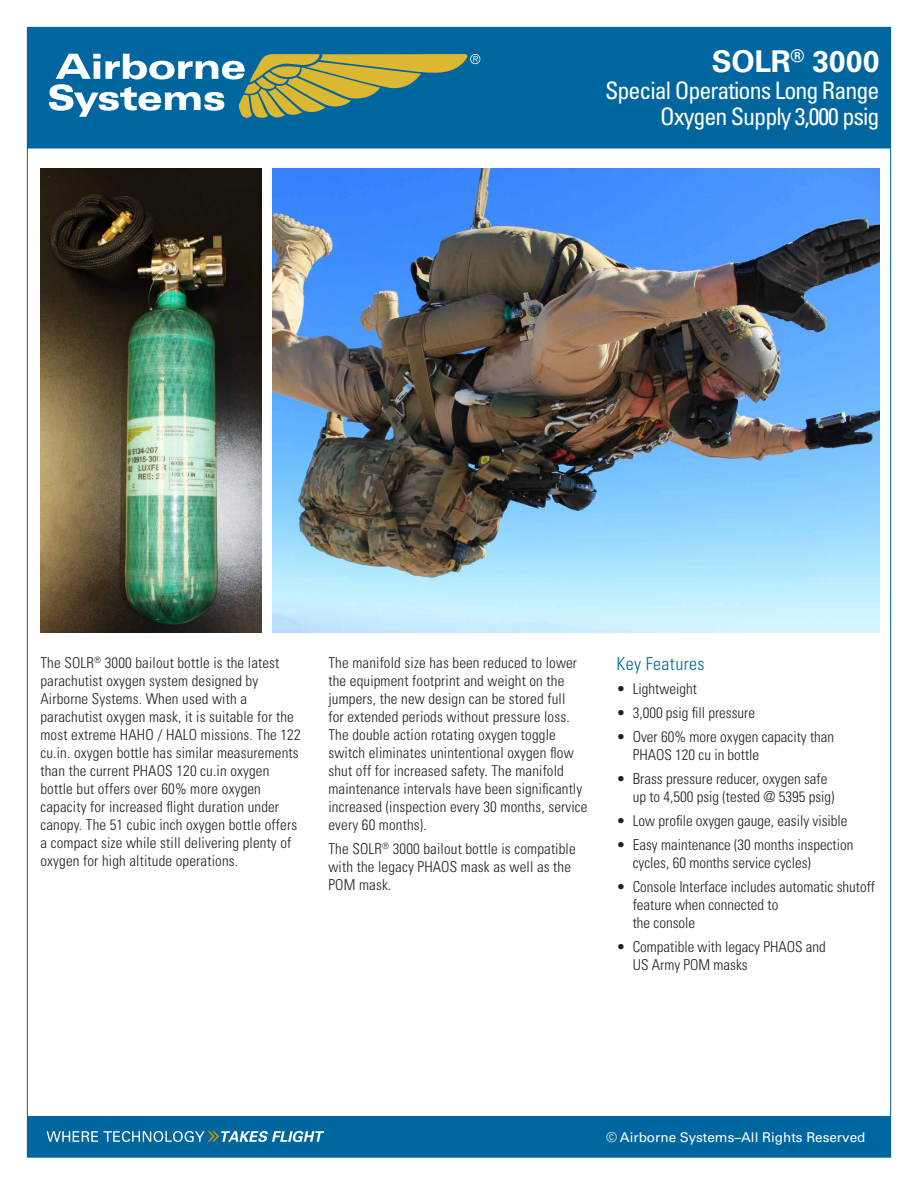
<style>
.page{position:relative;width:918px;height:1188px;background:#fff}
.page>*{position:absolute;margin:0;border:0;box-sizing:border-box;transform-origin:0 0}
.t1{font:700 30px "Univers LT Std";letter-spacing:-.01em;color:#fff}
.t2{font:condensed 24px/25.5px "Univers LT Std";letter-spacing:-.04em;color:#fff;text-align:right}
.t3{font:300 condensed 18px "Univers LT Std";letter-spacing:.02em;color:#0066a0}
.t4{font:300 condensed 15px/18px "Univers LT Std";letter-spacing:.01em;color:#231f20}
.t5{font:13.5px "Univers LT Std";color:#fff}
</style>
<div class="page">
<div style="left:27px;top:27px;width:864px;height:121px;background:#0066a0"></div>
<div style="left:27px;top:1117px;width:864px;height:40px;background:#0066a0"></div>
<svg style="left:49px;top:54px;width:431px;height:64px"></svg>
<svg style="left:46px;top:1131px;width:278px;height:11px"></svg>
<img style="left:272px;top:169px;width:607px;height:464px">
<img style="left:40px;top:169px;width:222px;height:464px">
<h1 class="t1" style="left:712px;top:44px;width:169px">SOLR<sup>®</sup> 3000</h1>
<h2 class="t2" style="left:605px;top:78px;width:276px">Special Operations Long Range<br>Oxygen Supply 3,000 psig</h2>
<p class="t4" style="left:40px;top:653px;width:262px">The SOLR<sup>®</sup> 3000 bailout bottle is the latest parachutist oxygen system designed by Airborne Systems. When used with a parachutist oxygen mask, it is suitable for the most extreme HAHO / HALO missions. The 122 cu.in. oxygen bottle has similar measurements than the current PHAOS 120 cu.in oxygen bottle but offers over 60% more oxygen capacity for increased flight duration under canopy. The 51 cubic inch oxygen bottle offers a compact size while still delivering plenty of oxygen for high altitude operations.</p>
<p class="t4" style="left:329px;top:653px;width:261px">The manifold size has been reduced to lower the equipment footprint and weight on the jumpers, the new design can be stored full<br>for extended periods without pressure loss.<br>The double action rotating oxygen toggle switch eliminates unintentional oxygen flow shut off for increased safety. The manifold maintenance intervals have been significantly increased (inspection every 30 months, service every 60 months).</p>
<p class="t4" style="left:329px;top:839px;width:249px">The SOLR<sup>®</sup> 3000 bailout bottle is compatible with the legacy PHAOS mask as well as the<br>POM mask.</p>
<p class="t3" style="left:616px;top:653px;width:89px">Key Features</p>
<p class="t4" style="left:616px;top:679px;width:82px">• Lightweight</p>
<p class="t4" style="left:616px;top:703px;width:140px">• 3,000 psig fill pressure</p>
<p class="t4" style="left:633px;top:727px;width:203px;text-indent:-16px">• Over 60% more oxygen capacity than<br>PHAOS 120 cu in bottle</p>
<p class="t4" style="left:633px;top:769px;width:203px;text-indent:-16px">• Brass pressure reducer, oxygen safe up to 4,500 psig (tested @ 5395 psig)</p>
<p class="t4" style="left:616px;top:811px;width:233px">• Low profile oxygen gauge, easily visible</p>
<p class="t4" style="left:633px;top:835px;width:222px;text-indent:-16px">• Easy maintenance (30 months inspection cycles, 60 months service cycles)</p>
<p class="t4" style="left:633px;top:877px;width:244px;text-indent:-16px">• Console Interface includes automatic shutoff feature when connected to<br>the console</p>
<p class="t4" style="left:633px;top:937px;width:195px;text-indent:-16px">• Compatible with legacy PHAOS and<br>US Army POM masks</p>
<p class="t5" style="left:606px;top:1129px;width:261px">© Airborne Systems–All Rights Reserved</p>
</div>
